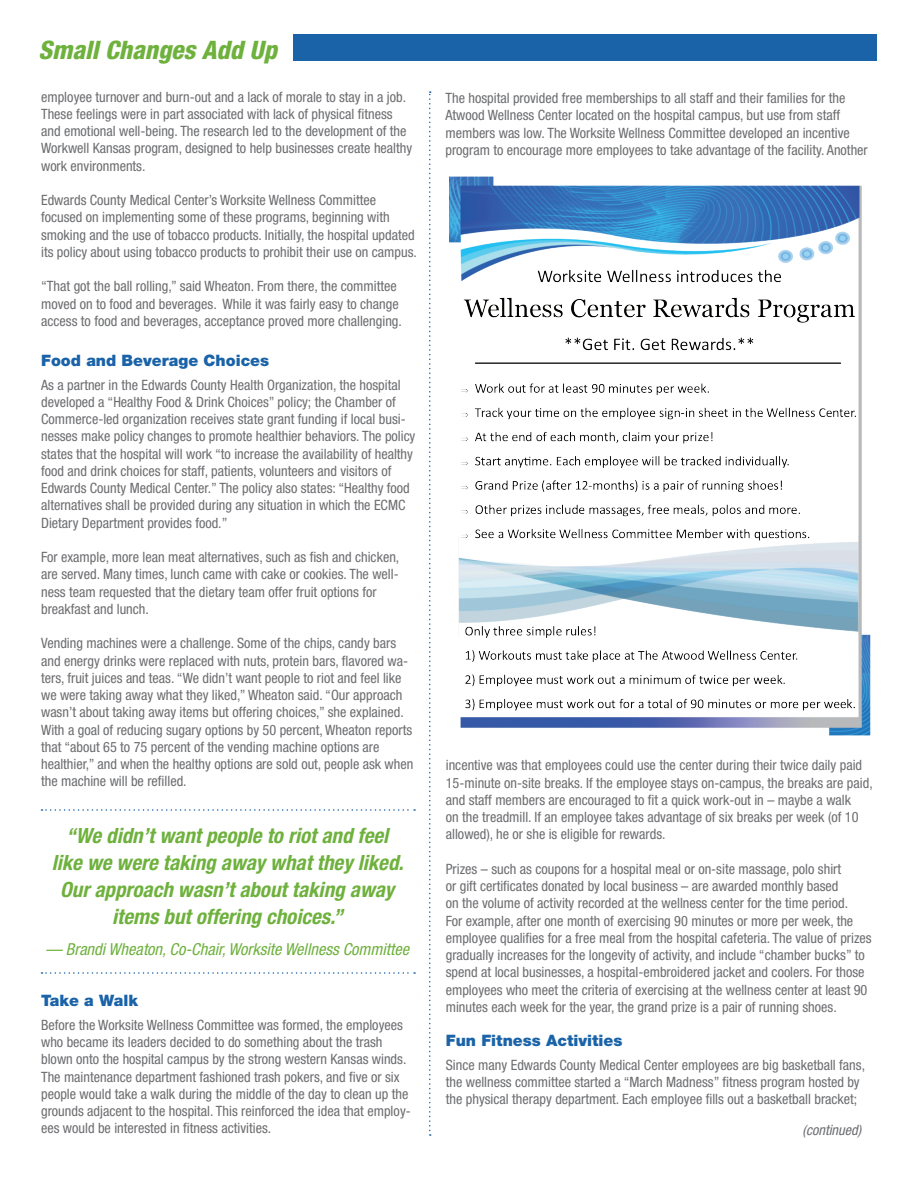
<style>
.page{position:relative;width:918px;height:1188px;background:#fff}
.page>*{position:absolute;margin:0;border:0;box-sizing:border-box;transform-origin:0 0}
.t1{font:italic 800 condensed 25.5px "Helvetica Neue LT Std";color:#6eb13d}
.t2{font:italic 700 condensed 21px/27px "Helvetica Neue LT Std";color:#6eb13d;text-align:center}
.t3{font:italic condensed 16.5px "Helvetica Neue LT Std";color:#6eb13d}
.t4{font:900 15.75px "Helvetica Neue LT Std";color:#1a63a8}
.t5{font:condensed 14.25px/17.2px "Helvetica Neue LT Std";color:#6c6d70}
.t6{font:italic condensed 14.25px "Helvetica Neue LT Std";color:#6c6d70}
</style>
<div class="page">
<div style="left:293px;top:35px;width:584px;height:26px;background:#1a63a8"></div>
<svg style="left:429px;top:91px;width:2px;height:1045px"></svg>
<svg style="left:41px;top:809px;width:374px;height:2px"></svg>
<svg style="left:41px;top:972px;width:374px;height:2px"></svg>
<img style="left:449px;top:177px;width:422px;height:558px">
<h1 class="t1" style="left:39px;top:34px;width:240px">Small Changes Add Up</h1>
<p class="t5" style="left:41px;top:88px;width:373px">employee turnover and burn-out and a lack of morale to stay in a job.<br>These feelings were in part associated with lack of physical fitness and emotional well-being. The research led to the development of the Workwell Kansas program, designed to help businesses create healthy work environments.</p>
<p class="t5" style="left:41px;top:191px;width:377px">Edwards County Medical Center’s Worksite Wellness Committee focused on implementing some of these programs, beginning with smoking and the use of tobacco products. Initially, the hospital updated its policy about using tobacco products to prohibit their use on campus.</p>
<p class="t5" style="left:41px;top:278px;width:362px">“That got the ball rolling,” said Wheaton. From there, the committee moved on to food and beverages. While it was fairly easy to change access to food and beverages, acceptance proved more challenging.</p>
<p class="t4" style="left:41px;top:351px;width:230px">Food and Beverage Choices</p>
<p class="t5" style="left:41px;top:376px;width:376px">As a partner in the Edwards County Health Organization, the hospital developed a “Healthy Food &amp; Drink Choices” policy; the Chamber of Commerce-led organization receives state grant funding if local busi&shy;nesses make policy changes to promote healthier behaviors. The policy states that the hospital will work “to increase the availability of healthy food and drink choices for staff, patients, volunteers and visitors of Edwards County Medical Center.” The policy also states: “Healthy food alternatives shall be provided during any situation in which the ECMC Dietary Department provides food.”</p>
<p class="t5" style="left:41px;top:548px;width:360px">For example, more lean meat alternatives, such as fish and chicken, are served. Many times, lunch came with cake or cookies. The well&shy;ness team requested that the dietary team offer fruit options for breakfast and lunch.</p>
<p class="t5" style="left:41px;top:635px;width:374px">Vending machines were a challenge. Some of the chips, candy bars and energy drinks were replaced with nuts, protein bars, flavored wa&shy;ters, fruit juices and teas. “We didn’t want people to riot and feel like we were taking away what they liked,” Wheaton said. “Our approach wasn’t about taking away items but offering choices,” she explained.<br>With a goal of reducing sugary options by 50 percent, Wheaton reports that “about 65 to 75 percent of the vending machine options are healthier,” and when the healthy options are sold out, people ask when the machine will be refilled.</p>
<h2 class="t2" style="left:52px;top:823px;width:353px">“We didn’t want people to riot and feel like we were taking away what they liked.<br>Our approach wasn’t about taking away items but offering choices.”</h2>
<p class="t3" style="left:45px;top:940px;width:365px">— Brandi Wheaton, Co-Chair, Worksite Wellness Committee</p>
<p class="t4" style="left:41px;top:991px;width:98px">Take a Walk</p>
<p class="t5" style="left:41px;top:1016px;width:371px">Before the Worksite Wellness Committee was formed, the employees who became its leaders decided to do something about the trash blown onto the hospital campus by the strong western Kansas winds.<br>The maintenance department fashioned trash pokers, and five or six people would take a walk during the middle of the day to clean up the grounds adjacent to the hospital. This reinforced the idea that employ&shy;ees would be interested in fitness activities.</p>
<p class="t5" style="left:446px;top:89px;width:424px">The hospital provided free memberships to all staff and their families for the Atwood Wellness Center located on the hospital campus, but use from staff members was low. The Worksite Wellness Committee developed an incentive program to encourage more employees to take advantage of the facility. Another</p>
<p class="t5" style="left:446px;top:757px;width:428px">incentive was that employees could use the center during their twice daily paid 15-minute on-site breaks. If the employee stays on-campus, the breaks are paid, and staff members are encouraged to fit a quick work-out in – maybe a walk<br>on the treadmill. If an employee takes advantage of six breaks per week (of 10 allowed), he or she is eligible for rewards.</p>
<p class="t5" style="left:446px;top:860px;width:427px">Prizes – such as coupons for a hospital meal or on-site massage, polo shirt<br>or gift certificates donated by local business – are awarded monthly based<br>on the volume of activity recorded at the wellness center for the time period.<br>For example, after one month of exercising 90 minutes or more per week, the employee qualifies for a free meal from the hospital cafeteria. The value of prizes gradually increases for the longevity of activity, and include “chamber bucks” to spend at local businesses, a hospital-embroidered jacket and coolers. For those employees who meet the criteria of exercising at the wellness center at least 90 minutes each week for the year, the grand prize is a pair of running shoes.</p>
<p class="t4" style="left:446px;top:1031px;width:178px">Fun Fitness Activities</p>
<p class="t5" style="left:446px;top:1056px;width:421px">Since many Edwards County Medical Center employees are big basketball fans, the wellness committee started a “March Madness” fitness program hosted by the physical therapy department. Each employee fills out a basketball bracket;</p>
<p class="t6" style="left:803px;top:1122px;width:60px">(continued)</p>
</div>
